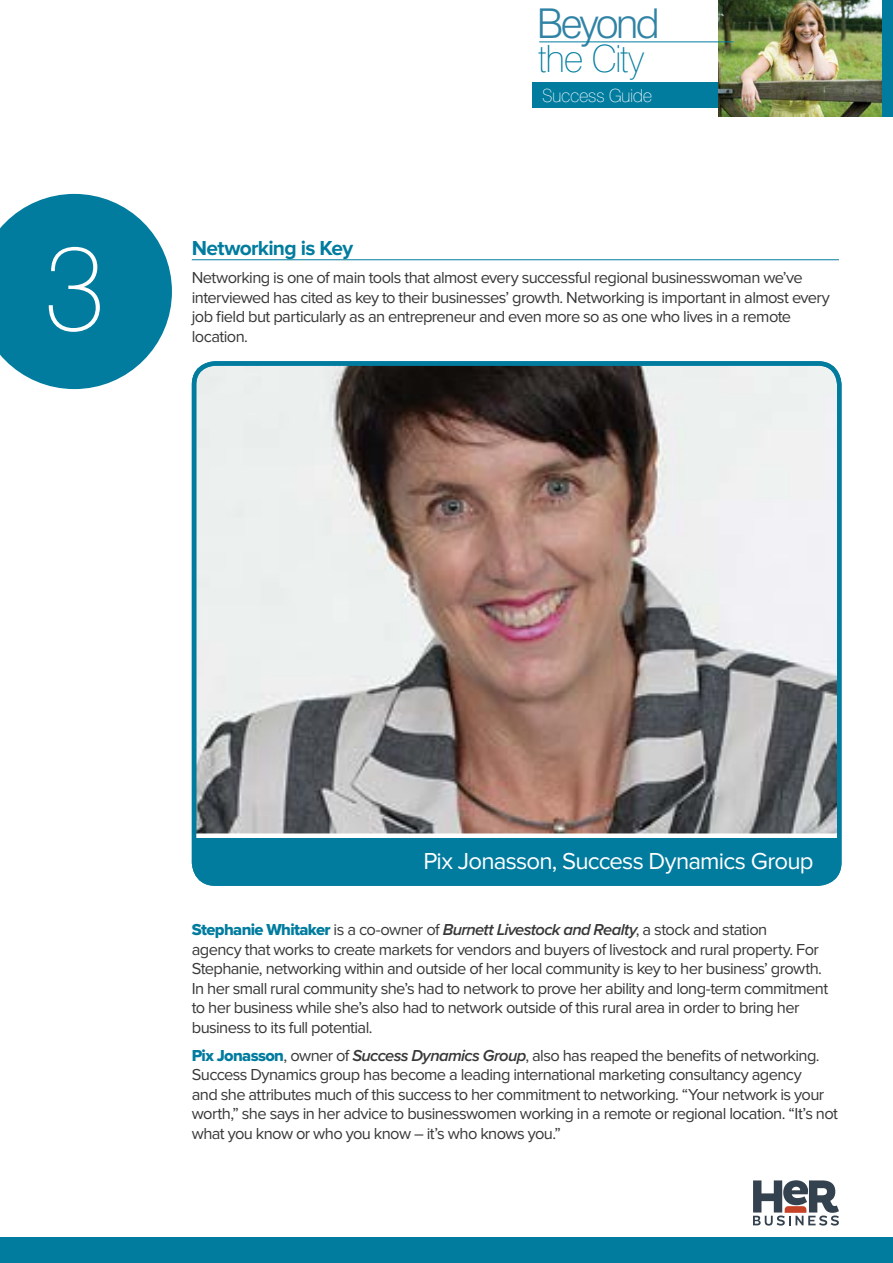
<style>
.page{position:relative;width:893px;height:1263px;background:#fff}
.page>*{position:absolute;margin:0;border:0;box-sizing:border-box;transform-origin:0 0}
.t1{font:100 118.8px "Swiss 721 BT";color:#fff}
.t2{font:300 41.1px "Swiss 721 BT";letter-spacing:-.065em;color:#3083a5}
.t3{font:100 37.65px "Swiss 721 BT";letter-spacing:-.03em;color:#017c9f}
.t4{font:24px "Proxima Nova";letter-spacing:-.03em;color:#fff}
.t5{font:700 21px "Proxima Nova";letter-spacing:-.035em;color:#017c9f}
.t6{font:100 18.15px "Swiss 721 BT";letter-spacing:-.03em;color:#fff}
.t7{font:16.5px/19.5px "Proxima Nova";letter-spacing:-.035em;color:#383839}
.s1{font-family:"Proxima Nova Extrabld";color:#017c9f}
.s2{font-weight:600;font-style:italic}
</style>
<div class="page">
<div style="left:0;top:1237px;width:893px;height:26px;background:#017c9f"></div>
<svg style="left:753px;top:1180px;width:86px;height:45px"></svg>
<div style="left:532px;top:83px;width:194px;height:25px;background:#017c9f"></div>
<img style="left:719px;top:0;width:163px;height:117px">
<hr style="left:539px;top:42px;width:195px;height:1px;background:#017c9f">
<div style="left:882px;top:0;width:11px;height:117px;background:#017c9f"></div>
<hr style="left:192px;top:259px;width:647px;height:1px;background:#017c9f">
<img style="left:195px;top:364px;width:643px;height:469px">
<svg style="left:195px;top:833px;width:644px;height:50px;background:#1a88a7"></svg>
<div style="left:192px;top:361px;width:649px;height:525px;border:4px solid #017c9f;border-radius:21px"></div>
<svg style="left:0;top:194px;width:172px;height:195px"></svg>
<h1 class="t1" style="left:43px;top:215px;width:63px">3</h1>
<h2 class="t2" style="left:537px;top:-1px;width:124px">Beyond</h2>
<h3 class="t3" style="left:537px;top:36px;width:109px">the City</h3>
<p class="t6" style="left:542px;top:85px;width:111px">Success Guide</p>
<p class="t5" style="left:192px;top:236px;width:163px">Networking is Key</p>
<p class="t7" style="left:192px;top:269px;width:640px">Networking is one of main tools that almost every successful regional businesswoman we’ve interviewed has cited as key to their businesses’ growth. Networking is important in almost every job field but particularly as an entrepreneur and even more so as one who lives in a remote location.</p>
<h3 class="t4" style="left:423px;top:847px;width:392px">Pix Jonasson, Success Dynamics Group</h3>
<p class="t7" style="left:192px;top:921px;width:638px"><span class="s1">Stephanie Whitaker</span> is a co-owner of <span class="s2">Burnett Livestock and Realty</span>, a stock and station<br>agency that works to create markets for vendors and buyers of livestock and rural property. For Stephanie, networking within and outside of her local community is key to her business’ growth.<br>In her small rural community she’s had to network to prove her ability and long-term commitment to her business while she’s also had to network outside of this rural area in order to bring her business to its full potential.</p>
<p class="t7" style="left:192px;top:1046px;width:648px"><span class="s1">Pix Jonasson</span>, owner of <span class="s2">Success Dynamics Group</span>, also has reaped the benefits of networking.<br>Success Dynamics group has become a leading international marketing consultancy agency<br>and she attributes much of this success to her commitment to networking. “Your network is your worth,” she says in her advice to businesswomen working in a remote or regional location. “It’s not what you know or who you know – it’s who knows you.”</p>
</div>
